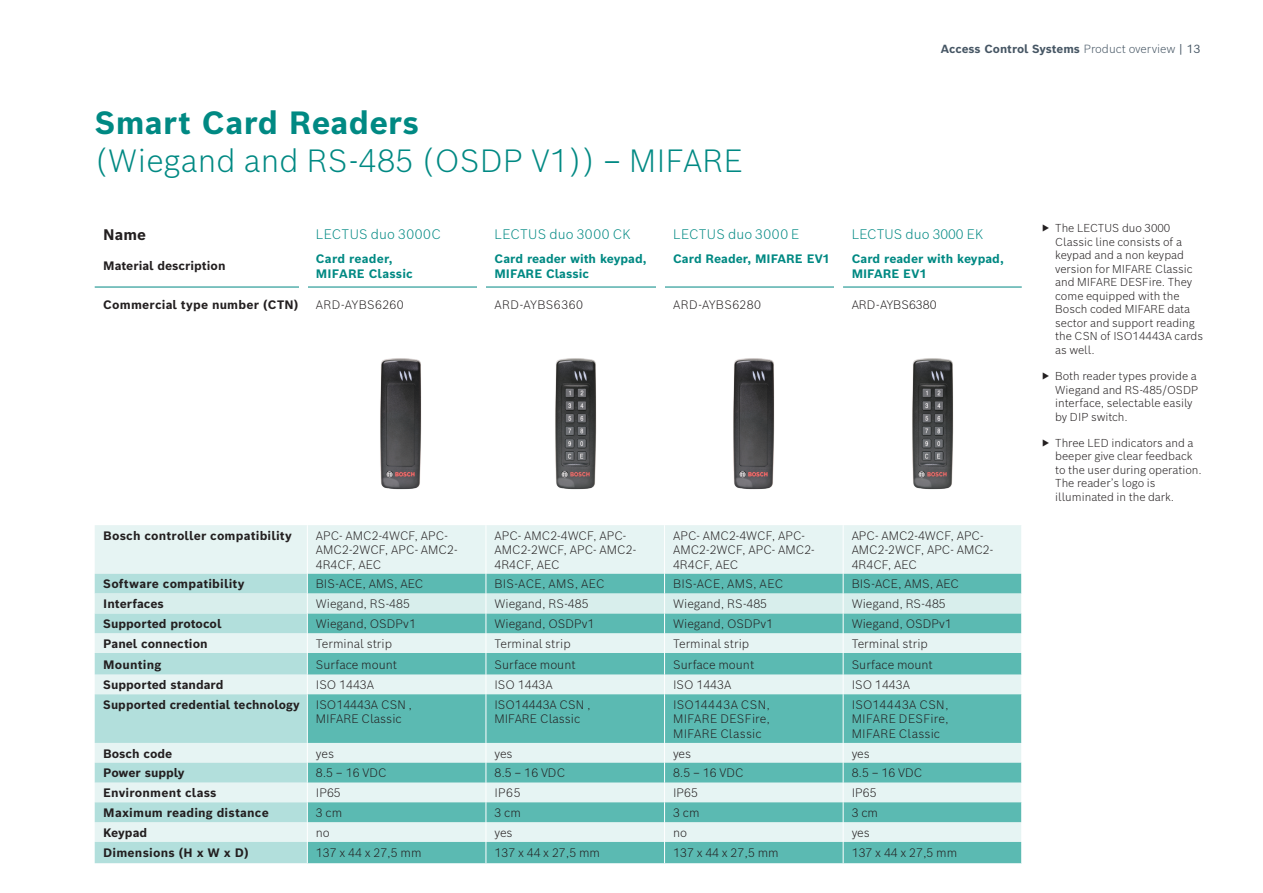
<style>
.page{position:relative;width:1263px;height:893px;background:#fff}
.page>*{position:absolute;margin:0;border:0;box-sizing:border-box;transform-origin:0 0}
.t1{font:300 31.5px/37.8px "Bosch Sans";letter-spacing:.01em;color:#008983}
.t2{font:700 15px "Bosch Sans";color:#231f20}
.t3{font:300 13.5px "Bosch Sans";letter-spacing:.005em;color:#008983}
.t4{font:300 12px/14.4px "Bosch Sans";color:#231f20}
.t5{font:700 12px "Bosch Sans";letter-spacing:.01em;color:#231f20}
.t6{font:700 12px/14.4px "Bosch Sans";color:#008983}
.t7{font:300 12px/14.4px "Bosch Sans";letter-spacing:.025em;color:#231f20}
.t8{font:300 12px "Bosch Sans";letter-spacing:.02em;color:#231f20}
.t9{font:300 12px "Bosch Sans";letter-spacing:.03em;color:#231f20}
.t10{font:300 12px "Bosch Sans";letter-spacing:.04em;color:#231f20}
.t11{font:700 11.55px "Bosch Sans";color:#465664}
.t12{font:300 11.25px/13.5px "Bosch Sans";color:#231f20}
.s1{font-weight:700}
.s2{font-weight:300}
.s3{font-weight:400}
</style>
<div class="page">
<div style="left:95px;top:525px;width:926px;height:49px;background:#e6f4f3"></div>
<svg style="left:95px;top:694px;width:212px;height:169px;background:#c4e6e4"></svg>
<svg style="left:308px;top:694px;width:713px;height:169px;background:#8ccec9"></svg>
<hr style="left:486px;top:525px;width:1px;height:49px;background:#fff">
<hr style="left:664px;top:525px;width:1px;height:49px;background:#fff">
<hr style="left:843px;top:525px;width:1px;height:49px;background:#fff">
<hr style="left:307px;top:525px;width:1px;height:49px;background:#fff">
<hr style="left:95px;top:287px;width:212px;height:1px;background:#008983">
<hr style="left:307px;top:287px;width:179px;height:1px;background:#008983">
<hr style="left:486px;top:287px;width:178px;height:1px;background:#008983">
<hr style="left:664px;top:287px;width:179px;height:1px;background:#008983">
<hr style="left:843px;top:287px;width:179px;height:1px;background:#008983">
<hr style="left:486px;top:694px;width:1px;height:49px;background:#fff">
<hr style="left:664px;top:694px;width:1px;height:49px;background:#fff">
<hr style="left:843px;top:694px;width:1px;height:49px;background:#fff">
<svg style="left:95px;top:574px;width:927px;height:120px;background:#a8dad6"></svg>
<svg style="left:307px;top:762px;width:1px;height:101px"></svg>
<svg style="left:486px;top:743px;width:1px;height:120px"></svg>
<svg style="left:664px;top:743px;width:1px;height:120px"></svg>
<svg style="left:843px;top:743px;width:1px;height:120px"></svg>
<svg style="left:1021px;top:762px;width:1px;height:101px"></svg>
<img style="left:380px;top:358px;width:42px;height:132px">
<img style="left:555px;top:358px;width:42px;height:132px">
<img style="left:733px;top:358px;width:42px;height:132px">
<img style="left:912px;top:358px;width:42px;height:132px">
<div style="left:299px;top:279px;width:8px;height:15px;background:#fff"></div>
<div style="left:477px;top:279px;width:9px;height:15px;background:#fff"></div>
<div style="left:656px;top:279px;width:8px;height:15px;background:#fff"></div>
<div style="left:835px;top:279px;width:8px;height:15px;background:#fff"></div>
<p class="t1" style="left:95px;top:103px;width:650px"><span class="s1">Smart Card Readers<br></span>(Wiegand and RS-485 (OSDP V1)) – MIFARE</p>
<p class="t11" style="left:941px;top:41px;width:261px">Access Control Systems <span class="s2">Product overview</span> <span class="s3">| 13</span></p>
<p class="t2" style="left:103px;top:224px;width:44px">Name</p>
<p class="t3" style="left:316px;top:225px;width:127px">LECTUS duo 3000C</p>
<p class="t3" style="left:494px;top:225px;width:138px">LECTUS duo 3000 CK</p>
<p class="t3" style="left:673px;top:225px;width:128px">LECTUS duo 3000 E</p>
<p class="t3" style="left:852px;top:225px;width:133px">LECTUS duo 3000 EK</p>
<p class="t5" style="left:103px;top:258px;width:124px">Material description</p>
<p class="t6" style="left:316px;top:251px;width:99px">Card reader,<br>MIFARE Classic</p>
<p class="t6" style="left:494px;top:251px;width:154px">Card reader with keypad,<br>MIFARE Classic</p>
<p class="t6" style="left:673px;top:251px;width:158px">Card Reader, MIFARE EV1</p>
<p class="t6" style="left:852px;top:251px;width:154px">Card reader with keypad,<br>MIFARE EV1</p>
<p class="t5" style="left:103px;top:297px;width:197px">Commercial type number (CTN)</p>
<p class="t9" style="left:316px;top:297px;width:90px">ARD-AYBS6260</p>
<p class="t10" style="left:494px;top:297px;width:90px">ARD-AYBS6360</p>
<p class="t9" style="left:673px;top:297px;width:90px">ARD-AYBS6280</p>
<p class="t4" style="left:852px;top:297px;width:86px">ARD-AYBS6380</p>
<p class="t5" style="left:103px;top:527px;width:190px">Bosch controller compatibility</p>
<p class="t4" style="left:316px;top:528px;width:143px">APC- AMC2-4WCF, APC-<br>AMC2-2WCF, APC- AMC2-<br>4R4CF, AEC</p>
<p class="t4" style="left:494px;top:528px;width:143px">APC- AMC2-4WCF, APC-<br>AMC2-2WCF, APC- AMC2-<br>4R4CF, AEC</p>
<p class="t4" style="left:673px;top:528px;width:143px">APC- AMC2-4WCF, APC-<br>AMC2-2WCF, APC- AMC2-<br>4R4CF, AEC</p>
<p class="t4" style="left:852px;top:528px;width:143px">APC- AMC2-4WCF, APC-<br>AMC2-2WCF, APC- AMC2-<br>4R4CF, AEC</p>
<p class="t5" style="left:103px;top:576px;width:143px">Software compatibility</p>
<p class="t4" style="left:316px;top:576px;width:109px">BIS-ACE, AMS, AEC</p>
<p class="t8" style="left:494px;top:576px;width:112px">BIS-ACE, AMS, AEC</p>
<p class="t8" style="left:673px;top:576px;width:112px">BIS-ACE, AMS, AEC</p>
<p class="t4" style="left:852px;top:576px;width:109px">BIS-ACE, AMS, AEC</p>
<p class="t5" style="left:103px;top:596px;width:62px">Interfaces</p>
<p class="t4" style="left:316px;top:596px;width:96px">Wiegand, RS-485</p>
<p class="t4" style="left:494px;top:596px;width:96px">Wiegand, RS-485</p>
<p class="t4" style="left:673px;top:596px;width:96px">Wiegand, RS-485</p>
<p class="t4" style="left:852px;top:596px;width:96px">Wiegand, RS-485</p>
<p class="t5" style="left:103px;top:616px;width:120px">Supported protocol</p>
<p class="t4" style="left:316px;top:616px;width:102px">Wiegand, OSDPv1</p>
<p class="t4" style="left:494px;top:616px;width:102px">Wiegand, OSDPv1</p>
<p class="t4" style="left:673px;top:616px;width:102px">Wiegand, OSDPv1</p>
<p class="t4" style="left:852px;top:616px;width:102px">Wiegand, OSDPv1</p>
<p class="t5" style="left:103px;top:635px;width:106px">Panel connection</p>
<p class="t4" style="left:316px;top:636px;width:78px">Terminal strip</p>
<p class="t4" style="left:494px;top:636px;width:78px">Terminal strip</p>
<p class="t4" style="left:673px;top:636px;width:78px">Terminal strip</p>
<p class="t4" style="left:852px;top:636px;width:78px">Terminal strip</p>
<p class="t5" style="left:103px;top:656px;width:60px">Mounting</p>
<p class="t4" style="left:316px;top:657px;width:83px">Surface mount</p>
<p class="t4" style="left:494px;top:657px;width:83px">Surface mount</p>
<p class="t4" style="left:673px;top:657px;width:83px">Surface mount</p>
<p class="t4" style="left:852px;top:657px;width:83px">Surface mount</p>
<p class="t5" style="left:103px;top:677px;width:122px">Supported standard</p>
<p class="t4" style="left:316px;top:677px;width:60px">ISO 1443A</p>
<p class="t4" style="left:494px;top:677px;width:60px">ISO 1443A</p>
<p class="t4" style="left:673px;top:677px;width:60px">ISO 1443A</p>
<p class="t4" style="left:852px;top:677px;width:60px">ISO 1443A</p>
<p class="t5" style="left:103px;top:697px;width:198px">Supported credential technology</p>
<p class="t4" style="left:316px;top:697px;width:98px">ISO14443A CSN ,<br>MIFARE Classic</p>
<p class="t4" style="left:494px;top:697px;width:98px">ISO14443A CSN ,<br>MIFARE Classic</p>
<p class="t7" style="left:673px;top:697px;width:98px">ISO14443A CSN,</p>
<p class="t7" style="left:852px;top:697px;width:98px">ISO14443A CSN,</p>
<p class="t7" style="left:852px;top:711px;width:99px">MIFARE DESFire,<br>MIFARE Classic</p>
<p class="t7" style="left:673px;top:711px;width:99px">MIFARE DESFire,<br>MIFARE Classic</p>
<p class="t5" style="left:103px;top:745px;width:71px">Bosch code</p>
<p class="t4" style="left:316px;top:746px;width:20px">yes</p>
<p class="t4" style="left:494px;top:746px;width:20px">yes</p>
<p class="t4" style="left:673px;top:746px;width:20px">yes</p>
<p class="t4" style="left:852px;top:746px;width:20px">yes</p>
<p class="t5" style="left:103px;top:765px;width:83px">Power supply</p>
<p class="t4" style="left:316px;top:765px;width:72px">8.5 – 16 VDC</p>
<p class="t4" style="left:494px;top:765px;width:72px">8.5 – 16 VDC</p>
<p class="t4" style="left:673px;top:765px;width:72px">8.5 – 16 VDC</p>
<p class="t4" style="left:852px;top:765px;width:72px">8.5 – 16 VDC</p>
<p class="t5" style="left:103px;top:785px;width:115px">Environment class</p>
<p class="t4" style="left:316px;top:785px;width:26px">IP65</p>
<p class="t4" style="left:494px;top:785px;width:28px">IP65</p>
<p class="t4" style="left:673px;top:785px;width:26px">IP65</p>
<p class="t4" style="left:852px;top:785px;width:26px">IP65</p>
<p class="t5" style="left:103px;top:805px;width:167px">Maximum reading distance</p>
<p class="t4" style="left:316px;top:805px;width:28px">3 cm</p>
<p class="t4" style="left:494px;top:805px;width:28px">3 cm</p>
<p class="t4" style="left:673px;top:805px;width:28px">3 cm</p>
<p class="t4" style="left:852px;top:805px;width:28px">3 cm</p>
<p class="t5" style="left:103px;top:824px;width:45px">Keypad</p>
<p class="t4" style="left:316px;top:825px;width:16px">no</p>
<p class="t4" style="left:494px;top:825px;width:20px">yes</p>
<p class="t4" style="left:673px;top:825px;width:16px">no</p>
<p class="t4" style="left:852px;top:825px;width:20px">yes</p>
<p class="t5" style="left:103px;top:844px;width:147px">Dimensions (H x W x D)</p>
<p class="t4" style="left:316px;top:845px;width:107px">137 x 44 x 27,5 mm</p>
<p class="t4" style="left:494px;top:845px;width:107px">137 x 44 x 27,5 mm</p>
<p class="t4" style="left:673px;top:845px;width:107px">137 x 44 x 27,5 mm</p>
<p class="t4" style="left:852px;top:845px;width:107px">137 x 44 x 27,5 mm</p>
<p class="t12" style="left:1055px;top:221px;width:149px;text-indent:-13px">▶ The LECTUS duo 3000<br>Classic line consists of a keypad and a non keypad version for MIFARE Classic and MIFARE DESFire. They come equipped with the<br>Bosch coded MIFARE data sector and support reading the CSN of ISO14443A cards as well.</p>
<p class="t12" style="left:1055px;top:369px;width:145px;text-indent:-13px">▶ Both reader types provide a<br>Wiegand and RS-485/OSDP interface, selectable easily by DIP switch.</p>
<p class="t12" style="left:1055px;top:436px;width:148px;text-indent:-13px">▶ Three LED indicators and a beeper give clear feedback to the user during operation.<br>The reader’s logo is illuminated in the dark.</p>
</div>
